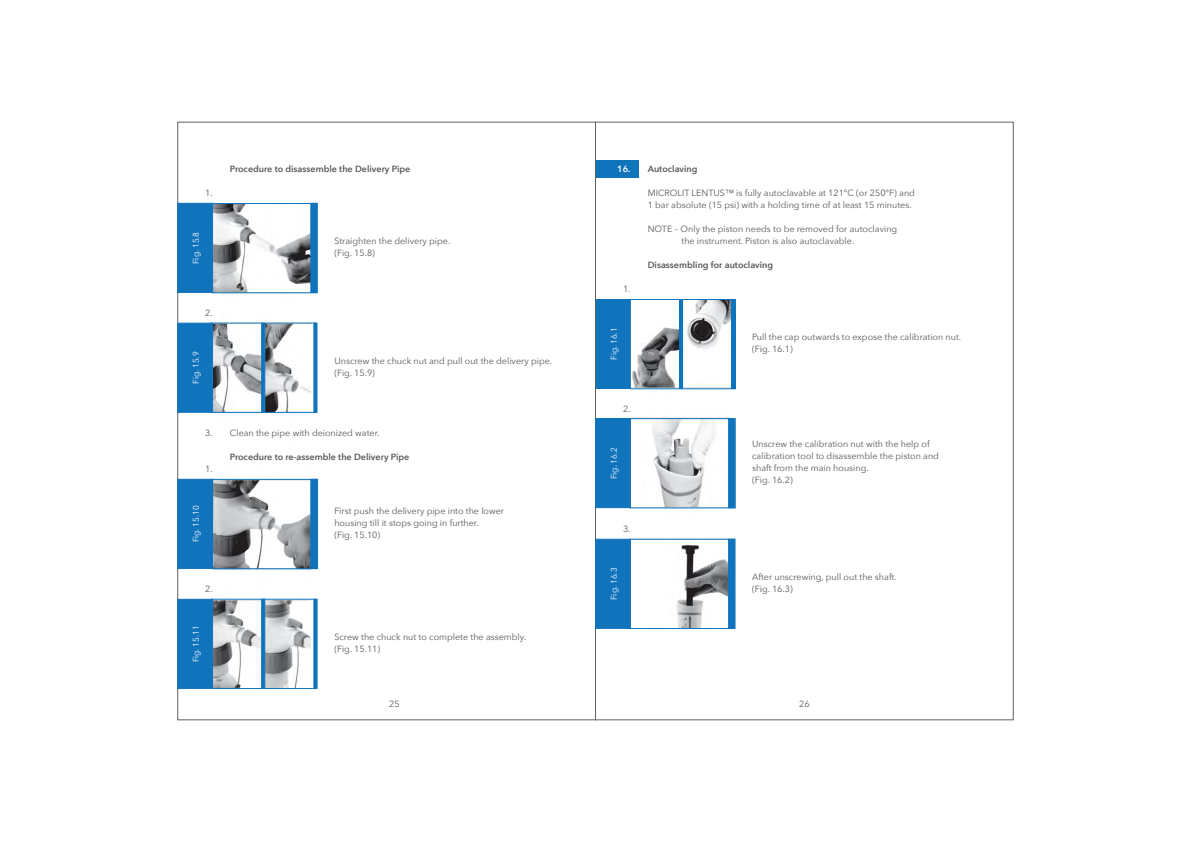
<style>
.page{position:relative;width:1191px;height:842px;background:#fff}
.page>*{position:absolute;margin:0;border:0;box-sizing:border-box;transform-origin:0 0}
.t1{font:9px/12px "Avenir Next";color:#57585a}
.t2{font:600 9px "Avenir Next";color:#57585a}
.t3{font:600 9px "Avenir Next";color:#fff}
.t4{font:8.3px "Avenir Next";color:#fff}
</style>
<div class="page">
<img style="left:629px;top:301px;width:101px;height:326px">
<img style="left:214px;top:205px;width:97px;height:482px">
<hr style="left:679px;top:299px;width:3px;height:89px;background:#1074bc">
<div style="left:595px;top:299px;width:35px;height:89px;background:#1074bc"></div>
<div style="left:212px;top:203px;width:105px;height:90px;border:1px solid #1074bc"></div>
<div style="left:212px;top:479px;width:106px;height:90px;border:1px solid #1074bc"></div>
<div style="left:629px;top:539px;width:106px;height:90px;border:1px solid #1074bc"></div>
<div style="left:595px;top:160px;width:44px;height:18px;background:#1074bc"></div>
<svg style="left:261px;top:325px;width:4px;height:86px"></svg>
<div style="left:177px;top:323px;width:36px;height:90px;background:#1074bc;border:1px solid #1074bc"></div>
<hr style="left:314px;top:323px;width:3px;height:90px;background:#1074bc">
<svg style="left:261px;top:601px;width:4px;height:86px"></svg>
<div style="left:177px;top:599px;width:36px;height:90px;background:#1074bc;border:1px solid #1074bc"></div>
<hr style="left:314px;top:599px;width:3px;height:90px;background:#1074bc">
<div style="left:310px;top:203px;width:7px;height:90px;background:#1074bc;border:1px solid #1074bc"></div>
<div style="left:177px;top:203px;width:36px;height:90px;background:#1074bc;border:1px solid #1074bc"></div>
<div style="left:310px;top:479px;width:7px;height:90px;background:#1074bc;border:1px solid #1074bc"></div>
<div style="left:177px;top:479px;width:36px;height:90px;background:#1074bc;border:1px solid #1074bc"></div>
<div style="left:728px;top:418px;width:7px;height:90px;background:#1074bc;border:1px solid #1074bc"></div>
<div style="left:595px;top:418px;width:35px;height:90px;background:#1074bc"></div>
<div style="left:728px;top:539px;width:7px;height:90px;background:#1074bc;border:1px solid #1074bc"></div>
<div style="left:595px;top:539px;width:35px;height:90px;background:#1074bc;border:1px solid #1074bc"></div>
<div style="left:630px;top:418px;width:105px;height:90px;border:1px solid #1074bc"></div>
<div style="left:630px;top:299px;width:105px;height:90px;border:1px solid #1074bc"></div>
<div style="left:731px;top:299px;width:5px;height:89px;background:#1074bc"></div>
<div style="left:211px;top:599px;width:106px;height:90px;border:1px solid #1074bc"></div>
<div style="left:211px;top:323px;width:105px;height:90px;border:1px solid #1074bc"></div>
<p class="t1" style="left:205px;top:186px;width:9px">1.</p>
<p class="t4" style="left:189px;top:264px;width:34px;rotate:-90deg">Fig. 15.8</p>
<p class="t1" style="left:205px;top:306px;width:9px">2.</p>
<p class="t4" style="left:189px;top:384px;width:34px;rotate:-90deg">Fig. 15.9</p>
<p class="t1" style="left:205px;top:426px;width:9px">3.</p>
<p class="t1" style="left:205px;top:462px;width:9px">1.</p>
<p class="t4" style="left:189px;top:542px;width:39px;rotate:-90deg">Fig. 15.10</p>
<p class="t1" style="left:205px;top:582px;width:9px">2.</p>
<p class="t4" style="left:189px;top:662px;width:39px;rotate:-90deg">Fig. 15.11</p>
<p class="t2" style="left:230px;top:161px;width:182px">Procedure to disassemble the Delivery Pipe</p>
<p class="t1" style="left:334px;top:234px;width:117px">Straighten the delivery pipe. (Fig. 15.8)</p>
<p class="t1" style="left:334px;top:354px;width:219px">Unscrew the chuck nut and pull out the delivery pipe. (Fig. 15.9)</p>
<p class="t1" style="left:230px;top:426px;width:151px">Clean the pipe with deionized water.</p>
<p class="t2" style="left:230px;top:449px;width:181px">Procedure to re-assemble the Delivery Pipe</p>
<p class="t1" style="left:334px;top:504px;width:171px">First push the delivery pipe into the lower housing till it stops going in further.<br>(Fig. 15.10)</p>
<p class="t1" style="left:334px;top:630px;width:193px">Screw the chuck nut to complete the assembly. (Fig. 15.11)</p>
<p class="t3" style="left:617px;top:161px;width:15px">16.</p>
<p class="t1" style="left:623px;top:282px;width:9px">1.</p>
<p class="t4" style="left:607px;top:360px;width:34px;rotate:-90deg">Fig. 16.1</p>
<p class="t2" style="left:647px;top:161px;width:51px">Autoclaving</p>
<p class="t1" style="left:647px;top:186px;width:269px">MICROLIT LENTUS™ is fully autoclavable at 121°C (or 250°F) and<br>1 bar absolute (15 psi) with a holding time of at least 15 minutes.</p>
<p class="t1" style="left:681px;top:222px;width:217px;text-indent:-34px">NOTE – Only the piston needs to be removed for autoclaving the instrument. Piston is also autoclavable.</p>
<p class="t2" style="left:647px;top:257px;width:127px">Disassembling for autoclaving</p>
<p class="t1" style="left:752px;top:330px;width:211px">Pull the cap outwards to expose the calibration nut. (Fig. 16.1)</p>
<p class="t1" style="left:623px;top:402px;width:9px">2.</p>
<p class="t4" style="left:607px;top:479px;width:34px;rotate:-90deg">Fig. 16.2</p>
<p class="t1" style="left:623px;top:522px;width:9px">3.</p>
<p class="t4" style="left:607px;top:600px;width:34px;rotate:-90deg">Fig. 16.3</p>
<p class="t1" style="left:752px;top:437px;width:188px">Unscrew the calibration nut with the help of calibration tool to disassemble the piston and shaft from the main housing.<br>(Fig. 16.2)</p>
<p class="t1" style="left:752px;top:570px;width:146px">After unscrewing, pull out the shaft. (Fig. 16.3)</p>
<p class="t1" style="left:389px;top:697px;width:12px">25</p>
<p class="t1" style="left:799px;top:698px;width:12px">26</p>
</div>
